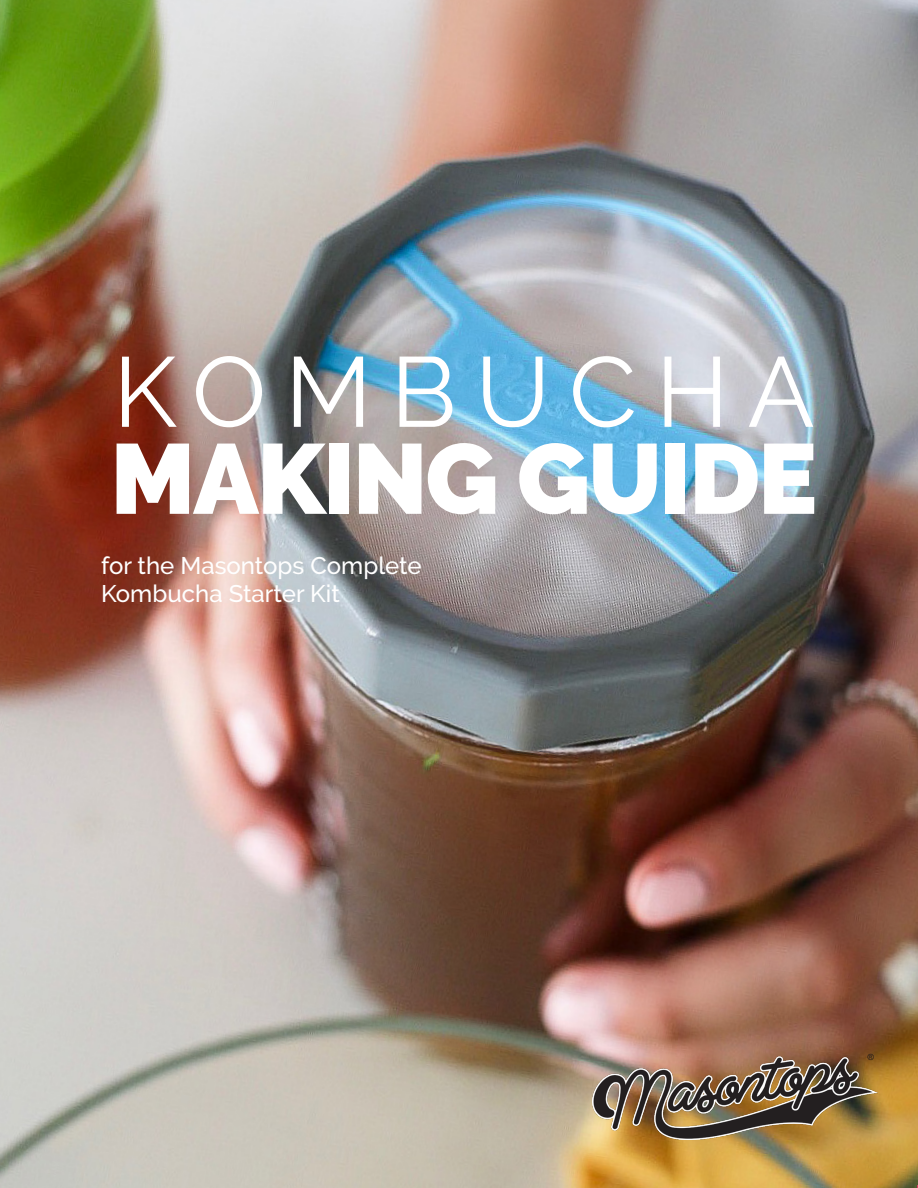
<style>
.page{position:relative;width:918px;height:1188px;background:#fff}
.page>*{position:absolute;margin:0;border:0;box-sizing:border-box;transform-origin:0 0}
.t1{font:900 99px "Raleway";letter-spacing:-.02em;color:#fff}
.t2{font:99px "Raleway";letter-spacing:.19em;color:#fff}
.t3{font:500 24px "Raleway";color:#fff}
</style>
<div class="page">
<img style="left:0;top:0;width:918px;height:1188px">
<img style="left:593px;top:1051px;width:284px;height:88px">
<p class="t2" style="left:113px;top:334px;width:703px">KOMBUCHA</p>
<p class="t1" style="left:111px;top:422px;width:708px">MAKING GUIDE</p>
<p class="t3" style="left:101px;top:551px;width:322px">for the Masontops Complete</p>
<p class="t3" style="left:101px;top:580px;width:240px">Kombucha Starter Kit</p>
</div>
